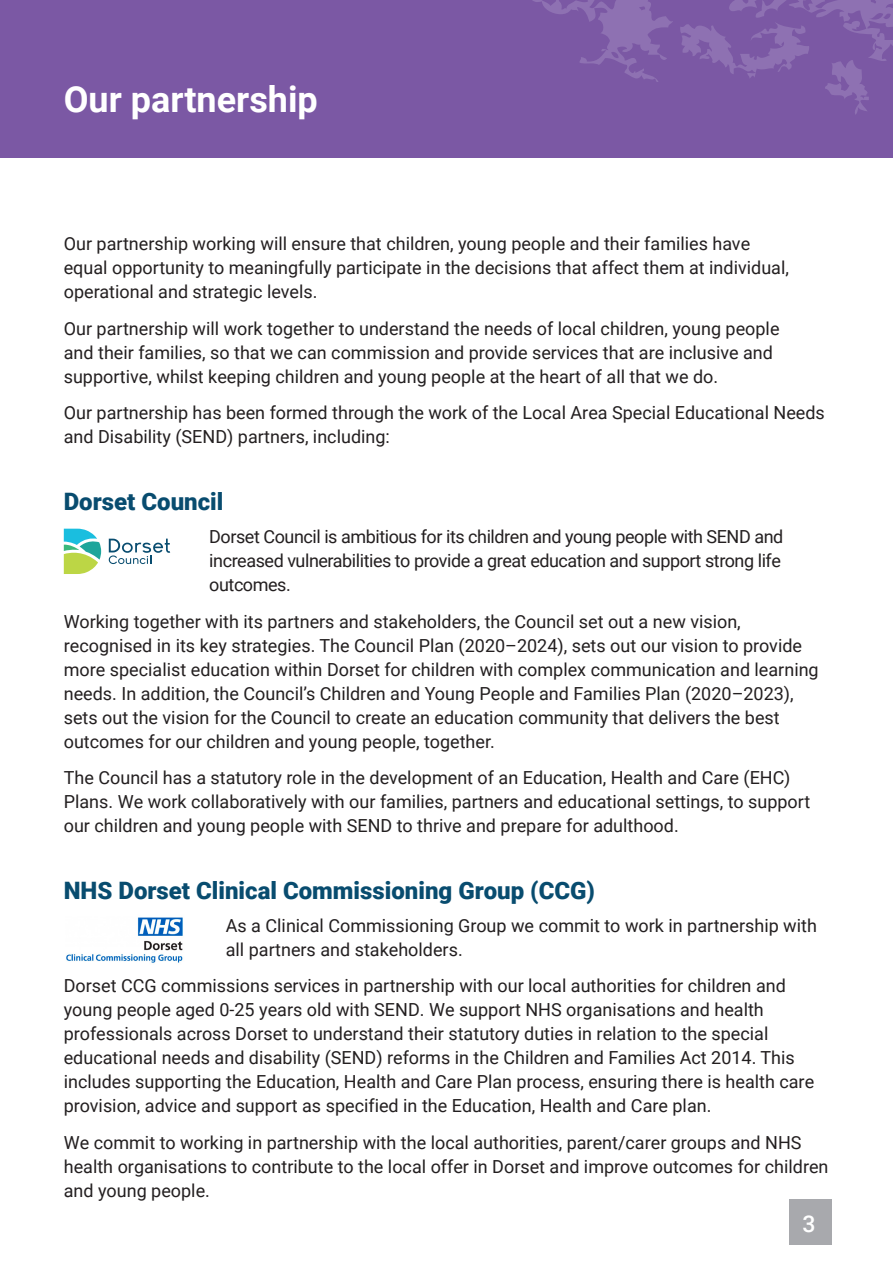
<style>
.page{position:relative;width:893px;height:1263px;background:#fff}
.page>*{position:absolute;margin:0;border:0;box-sizing:border-box;transform-origin:0 0}
.main_heading{font:700 36px "Roboto";color:#fff}
._12pt_body_text{font:900 24px "Roboto";color:#084c6f}
.base_style{font:500 23.1px "Roboto";color:#fff}
._12pt_body_text-2{font:18px/24px "Roboto";color:#231f20}
._12pt_body_text-3{font:18px/24px "Roboto";letter-spacing:-.025em;color:#231f20}
</style>
<div class="page">
<div style="left:0;top:0;width:893px;height:158px;background:#7b58a4"></div>
<svg style="left:825px;top:82px;width:44px;height:33px"></svg>
<svg style="left:532px;top:0;width:361px;height:82px"></svg>
<div style="left:791px;top:1199px;width:40px;height:45px;background:#a8a9ad"></div>
<div style="left:789px;top:1199px;width:40px;height:45px;background:#a8a9ad"></div>
<svg style="left:109px;top:539px;width:61px;height:25px"></svg>
<svg style="left:64px;top:529px;width:37px;height:45px"></svg>
<img style="left:66px;top:917px;width:117px;height:46px">
<p class="main_heading" style="left:64px;top:74px;width:256px">Our partnership</p>
<p class="_12pt_body_text-2" style="left:64px;top:231px;width:727px">Our partnership working will ensure that children, young people and their families have equal opportunity to meaningfully participate in the decisions that affect them at individual, operational and strategic levels.</p>
<p class="_12pt_body_text-2" style="left:64px;top:316px;width:717px">Our partnership will work together to understand the needs of local children, young people and their families, so that we can commission and provide services that are inclusive and supportive, whilst keeping children and young people at the heart of all that we do.</p>
<p class="_12pt_body_text-2" style="left:64px;top:400px;width:763px">Our partnership has been formed through the work of the Local Area Special Educational Needs and Disability (SEND) partners, including:</p>
<p class="_12pt_body_text" style="left:64px;top:485px;width:161px">Dorset Council</p>
<p class="_12pt_body_text-3" style="left:209px;top:524px;width:576px">Dorset Council is ambitious for its children and young people with SEND and increased vulnerabilities to provide a great education and support strong life outcomes.</p>
<p class="_12pt_body_text-2" style="left:64px;top:608px;width:756px">Working together with its partners and stakeholders, the Council set out a new vision, recognised in its key strategies. The Council Plan (2020–2024), sets out our vision to provide more specialist education within Dorset for children with complex communication and learning needs. In addition, the Council’s Children and Young People and Families Plan (2020–2023), sets out the vision for the Council to create an education community that delivers the best outcomes for our children and young people, together.</p>
<p class="_12pt_body_text-2" style="left:64px;top:765px;width:748px">The Council has a statutory role in the development of an Education, Health and Care (EHC)<br>Plans. We work collaboratively with our families, partners and educational settings, to support our children and young people with SEND to thrive and prepare for adulthood.</p>
<p class="_12pt_body_text" style="left:64px;top:874px;width:533px">NHS Dorset Clinical Commissioning Group (CCG)</p>
<p class="_12pt_body_text-2" style="left:226px;top:912px;width:593px">As a Clinical Commissioning Group we commit to work in partnership with all partners and stakeholders.</p>
<p class="_12pt_body_text-2" style="left:64px;top:973px;width:752px">Dorset CCG commissions services in partnership with our local authorities for children and young people aged 0-25 years old with SEND. We support NHS organisations and health professionals across Dorset to understand their statutory duties in relation to the special educational needs and disability (SEND) reforms in the Children and Families Act 2014. This includes supporting the Education, Health and Care Plan process, ensuring there is health care provision, advice and support as specified in the Education, Health and Care plan.</p>
<p class="_12pt_body_text-2" style="left:64px;top:1130px;width:766px">We commit to working in partnership with the local authorities, parent/carer groups and NHS health organisations to contribute to the local offer in Dorset and improve outcomes for children and young people.</p>
<p class="base_style" style="left:804px;top:1207px;width:15px">3</p>
</div>
